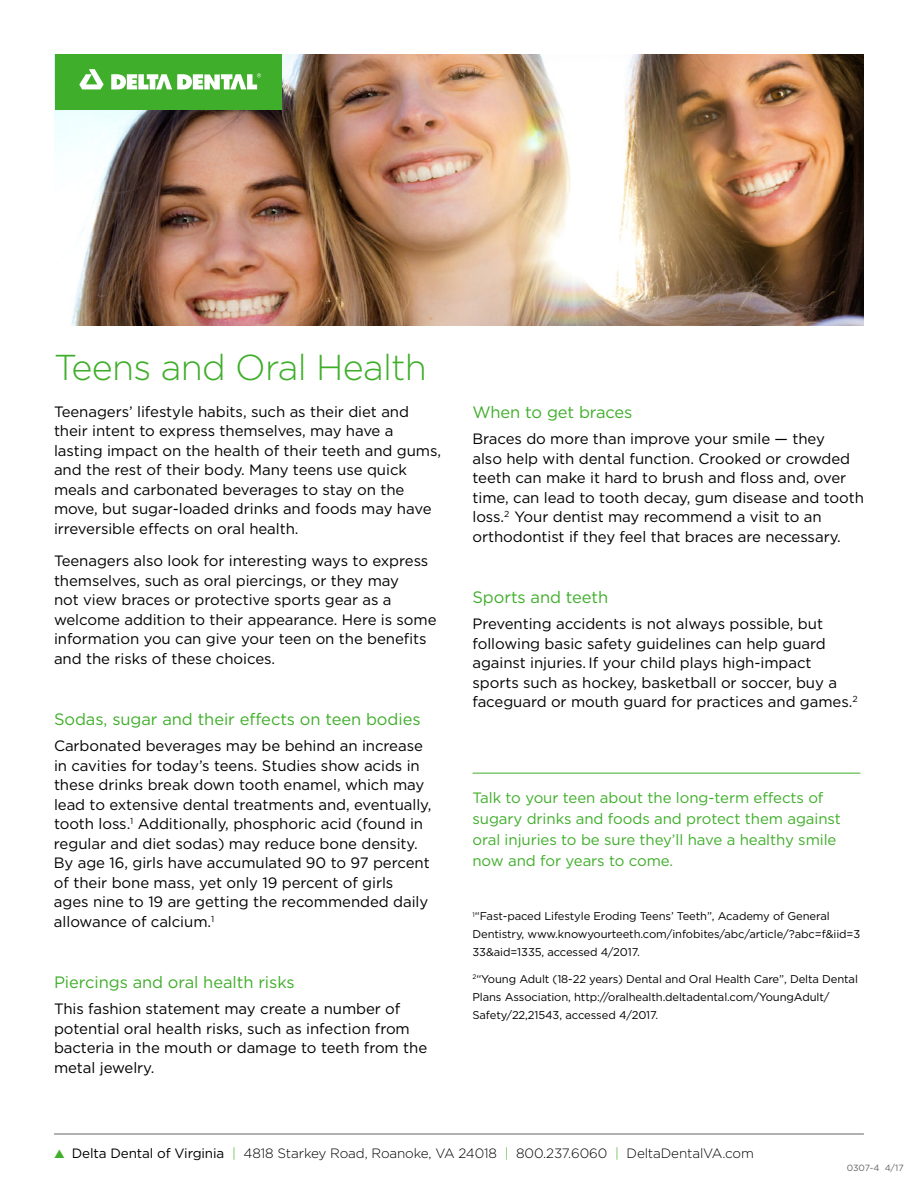
<style>
.page{position:relative;width:918px;height:1188px;background:#fff}
.page>*{position:absolute;margin:0;border:0;box-sizing:border-box;transform-origin:0 0}
.t1{font:300 36px "Gotham";letter-spacing:-.02em;color:#3fae2a}
.t2{font:16.5px "Gotham";letter-spacing:-.005em;color:#3fae2a}
.t3{font:15px/19.5px "Gotham";letter-spacing:-.005em;color:#000}
.t4{font:15px/21px "Gotham";letter-spacing:-.005em;color:#3fae2a}
.t5{font:300 13.5px "Gotham";letter-spacing:-.01em;color:#000}
.t6{font:11.25px/18px "Gotham";letter-spacing:-.01em;color:#000}
.t7{font:9px "Gotham";letter-spacing:-.01em;color:#636466}
.s1{color:#3fae2a}
.s2{font-weight:400}
</style>
<div class="page">
<img style="left:55px;top:54px;width:809px;height:271px">
<div style="left:55px;top:54px;width:227px;height:56px;background:#3fae2a"></div>
<svg style="left:79px;top:69px;width:25px;height:20px"></svg>
<svg style="left:111px;top:73px;width:150px;height:17px"></svg>
<hr style="left:54px;top:1134px;width:810px;height:1px;background:#636466">
<hr style="left:473px;top:773px;width:387px;height:1px;background:#3fae2a">
<h1 class="t1" style="left:54px;top:344px;width:374px">Teens and Oral Health</h1>
<p class="t3" style="left:54px;top:402px;width:389px">Teenagers’ lifestyle habits, such as their diet and their intent to express themselves, may have a lasting impact on the health of their teeth and gums, and the rest of their body. Many teens use quick meals and carbonated beverages to stay on the move, but sugar-loaded drinks and foods may have irreversible effects on oral health.</p>
<p class="t3" style="left:54px;top:551px;width:384px">Teenagers also look for interesting ways to express themselves, such as oral piercings, or they may<br>not view braces or protective sports gear as a welcome addition to their appearance. Here is some information you can give your teen on the benefits and the risks of these choices.</p>
<p class="t2" style="left:54px;top:709px;width:368px">Sodas, sugar and their effects on teen bodies</p>
<p class="t3" style="left:54px;top:736px;width:379px">Carbonated beverages may be behind an increase in cavities for today’s teens. Studies show acids in these drinks break down tooth enamel, which may lead to extensive dental treatments and, eventually, tooth loss.<sup>1</sup> Additionally, phosphoric acid (found in regular and diet sodas) may reduce bone density.<br>By age 16, girls have accumulated 90 to 97 percent of their bone mass, yet only 19 percent of girls ages nine to 19 are getting the recommended daily allowance of calcium.<sup>1</sup></p>
<p class="t2" style="left:54px;top:972px;width:242px">Piercings and oral health risks</p>
<p class="t3" style="left:54px;top:999px;width:375px">This fashion statement may create a number of potential oral health risks, such as infection from bacteria in the mouth or damage to teeth from the metal jewelry.</p>
<p class="t2" style="left:472px;top:402px;width:162px">When to get braces</p>
<p class="t3" style="left:472px;top:429px;width:393px">Braces do more than improve your smile — they<br>also help with dental function. Crooked or crowded teeth can make it hard to brush and floss and, over time, can lead to tooth decay, gum disease and tooth loss.<sup>2</sup> Your dentist may recommend a visit to an orthodontist if they feel that braces are necessary.</p>
<p class="t2" style="left:472px;top:587px;width:137px">Sports and teeth</p>
<p class="t3" style="left:472px;top:614px;width:387px">Preventing accidents is not always possible, but following basic safety guidelines can help guard against injuries. If your child plays high-impact sports such as hockey, basketball or soccer, buy a faceguard or mouth guard for practices and games.<sup>2</sup></p>
<p class="t4" style="left:472px;top:787px;width:370px">Talk to your teen about the long-term effects of sugary drinks and foods and protect them against oral injuries to be sure they’ll have a healthy smile now and for years to come.</p>
<p class="t6" style="left:472px;top:907px;width:389px"><sup>1</sup>“Fast-paced Lifestyle Eroding Teens’ Teeth”, Academy of General<br>Dentistry, www.knowyourteeth.com/infobites/abc/article/?abc=f&amp;iid=3<br>33&amp;aid=1335, accessed 4/2017.</p>
<p class="t6" style="left:472px;top:970px;width:387px"><sup>2</sup>“Young Adult (18-22 years) Dental and Oral Health Care”, Delta Dental<br>Plans Association, http://oralhealth.deltadental.com/YoungAdult/<br>Safety/22,21543, accessed 4/2017.</p>
<p class="t5" style="left:54px;top:1144px;width:701px"><span class="s1">▲</span> <span class="s2">Delta Dental of Virginia</span> <span class="s1">|</span> 4818 Starkey Road, Roanoke, VA 24018 <span class="s1">|</span> 800.237.6060 <span class="s1">|</span> DeltaDentalVA.com</p>
<p class="t7" style="left:847px;top:1162px;width:58px">0307-4 4/17</p>
</div>
